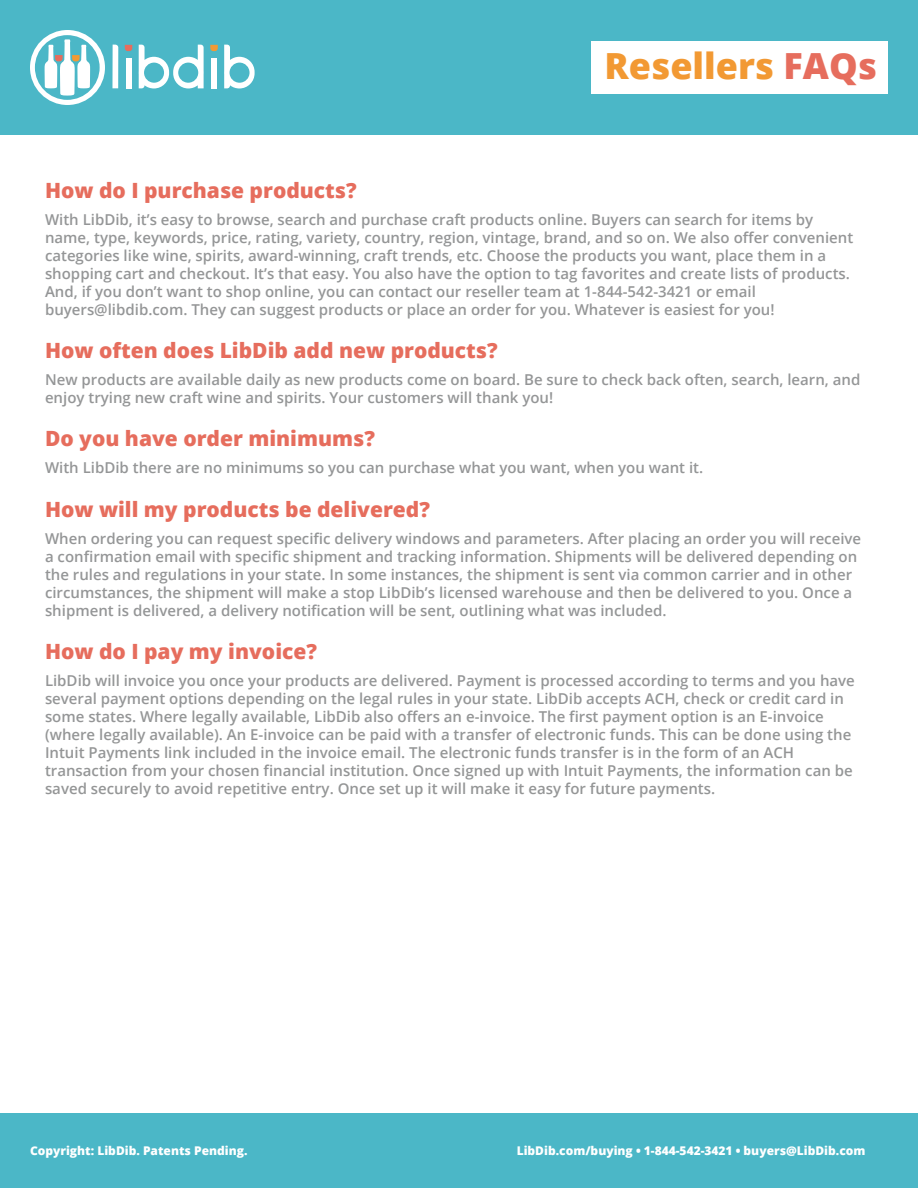
<style>
.page{position:relative;width:918px;height:1188px;background:#fff}
.page>*{position:absolute;margin:0;border:0;box-sizing:border-box;transform-origin:0 0}
.t1{font:800 36px "Open Sans";color:#f29933}
.t2{font:800 21px "Open Sans";color:#e66d5d}
.t3{font:600 15px/18px "Open Sans";color:rgb(41 44 46/.5)}
.t4{font:600 15px/18px "Open Sans";color:rgb(41 44 45/.5)}
.t5{font:800 12px "Open Sans";color:#fff}
.s1{color:#e66d5d}
.s2{color:rgb(41 44 46/.5)}
</style>
<div class="page">
<div style="left:0;top:0;width:918px;height:135px;background:#4bb7c7"></div>
<div style="left:592px;top:41px;width:296px;height:52px;background:#fff"></div>
<svg style="left:112px;top:45px;width:6px;height:43px"></svg>
<div style="left:126px;top:58px;width:5px;height:30px;background:#fff"></div>
<div style="left:211px;top:58px;width:6px;height:30px;background:#fff"></div>
<svg style="left:224px;top:45px;width:31px;height:43px"></svg>
<svg style="left:139px;top:45px;width:65px;height:43px"></svg>
<svg style="left:30px;top:30px;width:75px;height:75px"></svg>
<svg style="left:125px;top:45px;width:7px;height:6px"></svg>
<svg style="left:210px;top:45px;width:8px;height:6px"></svg>
<div style="left:0;top:1113px;width:918px;height:75px;background:#4bb7c7"></div>
<h1 class="t1" style="left:605px;top:51px;width:274px">Resellers <span class="s1">FAQs</span></h1>
<h2 class="t2" style="left:45px;top:182px;width:313px">How do I purchase products?</h2>
<p class="t3" style="left:45px;top:210px;width:810px">With LibDib, it’s easy to browse, search and purchase craft products online. Buyers can search for items by name, type, keywords, price, rating, variety, country, region, vintage, brand, and so on. We also offer convenient categories like wine, spirits, award-winning, craft trends, etc. Choose the products you want, place them in a shopping cart and checkout. It’s that easy. You also have the option to tag favorites and create lists of products.<br>And, if you don’t want to shop online, you can contact our reseller team at 1-844-542-3421 or email buyers@libdib.com. They can suggest products or place an order for you. Whatever is easiest for you!</p>
<h2 class="t2" style="left:45px;top:342px;width:454px">How often does LibDib add new products?</h2>
<p class="t3" style="left:45px;top:370px;width:817px">New products are available daily as new products come on board. Be sure to check back often, search, learn, and enjoy trying new craft wine and spirits. Your customers will thank you!</p>
<h2 class="t2" style="left:45px;top:430px;width:331px">Do you have order minimums?</h2>
<p class="t3" style="left:45px;top:459px;width:660px">With LibDib there are no minimums so you can purchase what you want, when you want it.</p>
<h2 class="t2" style="left:45px;top:500px;width:386px">How will my products be delivered?</h2>
<p class="t3" style="left:45px;top:529px;width:818px">When ordering you can request specific delivery windows and parameters. After placing an order you will receive a confirmation email with specific shipment and tracking information. Shipments will be delivered depending on the rules and regulations in your state. In some instances, the shipment is sent via common carrier and in other circumstances, the shipment will make a stop LibDib’s licensed warehouse and then be delivered to you. Once a shipment is delivered, a delivery notification will be sent, outlining what was included.</p>
<h2 class="t2" style="left:45px;top:643px;width:274px">How do I pay my invoice?</h2>
<p class="t4" style="left:45px;top:671px;width:811px"><span class="s2">LibDib will invoice you once your products are delivered. Payment is processed according to terms and you have several payment options depending on the legal rules in your state. LibDib accepts ACH, check or credit card in some states.</span> Where legally available, LibDib also offers an e-invoice. The first payment option is an E-invoice (where legally available). An E-invoice can be paid with a transfer of electronic funds. This can be done using the Intuit Payments link included in the invoice email. The electronic funds transfer is in the form of an ACH transaction from your chosen financial institution. Once signed up with Intuit Payments, the information can be saved securely to avoid repetitive entry. Once set up it will make it easy for future payments.</p>
<p class="t5" style="left:30px;top:1146px;width:219px">Copyright: LibDib. Patents Pending.</p>
<p class="t5" style="left:517px;top:1146px;width:350px">LibDib.com/buying ï 1-844-542-3421 ï buyers@LibDib.com</p>
</div>
